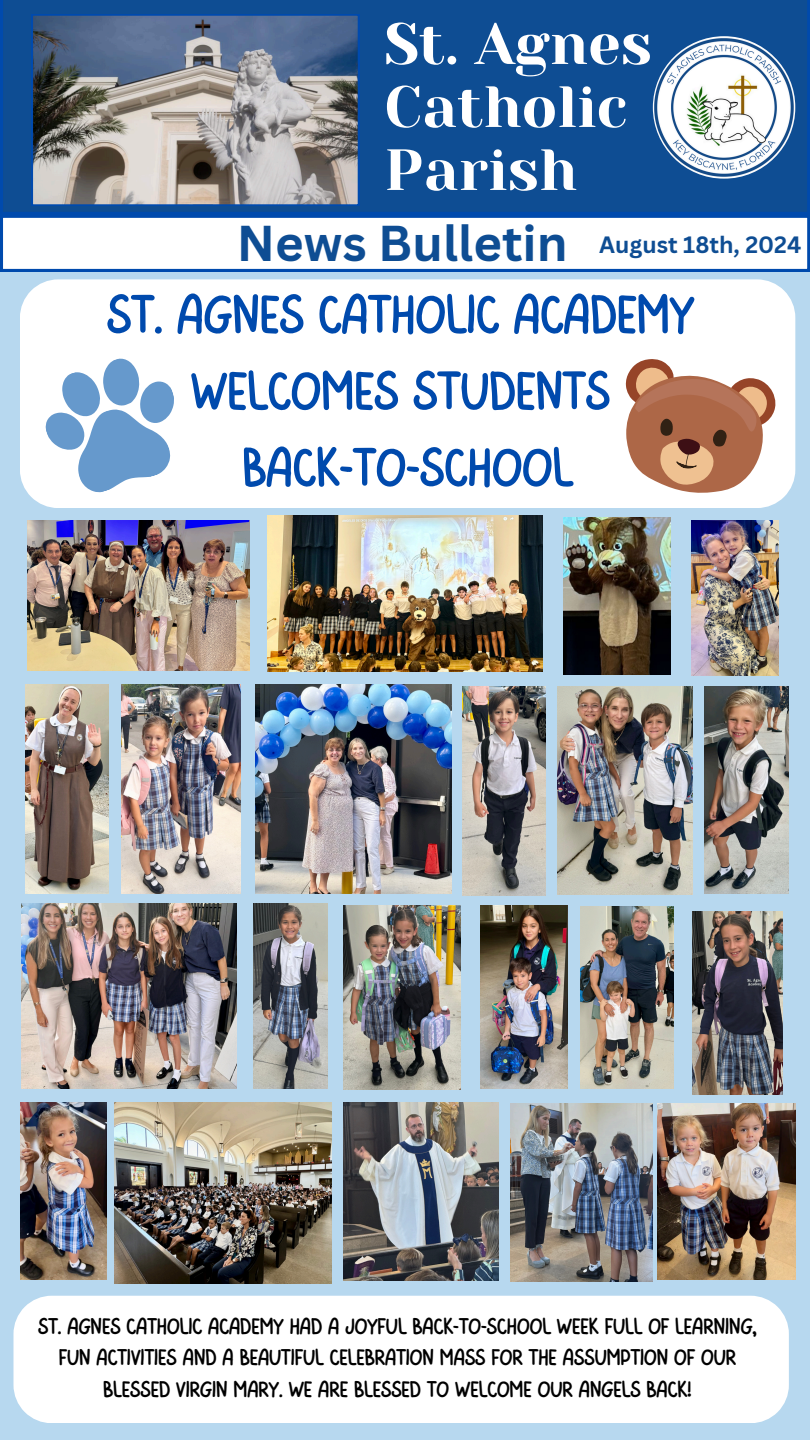
<style>
.page{position:relative;width:810px;height:1440px;background:#b7d8ef}
.page>*{position:absolute;margin:0;border:0;box-sizing:border-box;transform-origin:0 0}
.t1{font:58px/63px "Yeseva One";color:#fff}
.t2{font:55px/76.5px "FEELFREE Regular";color:#004aad;text-align:center}
.t3{font:700 49px "Canva Sans";color:#0e4d93}
.t4{font:23px/31.5px "FEELFREE Regular";letter-spacing:.02em;color:#000;text-align:center}
.t5{font:700 23px "Canva Sans";color:#0e4d93}
</style>
<div class="page">
<div style="left:0;top:0;width:810px;height:214px;background:#0e4d93"></div>
<svg style="left:32px;top:14px;width:327px;height:191px;background:#888c94"></svg>
<svg style="left:0;top:215px;width:810px;height:57px;background:#e2eaf5"></svg>
<img style="left:653px;top:36px;width:142px;height:143px;border-radius:50%">
<div style="left:20px;top:279px;width:775px;height:229px;background:#fff"></div>
<svg style="left:625px;top:359px;width:152px;height:136px;background:#c69880"></svg>
<svg style="left:42px;top:355px;width:138px;height:143px;background:#b2cbe5"></svg>
<img style="left:255px;top:685px;width:196px;height:209px">
<img style="left:25px;top:685px;width:83px;height:209px">
<img style="left:121px;top:685px;width:120px;height:209px">
<img style="left:462px;top:686px;width:83px;height:210px">
<img style="left:22px;top:904px;width:215px;height:184px">
<img style="left:254px;top:904px;width:73px;height:184px">
<img style="left:343px;top:905px;width:118px;height:185px">
<img style="left:481px;top:905px;width:87px;height:183px">
<img style="left:705px;top:687px;width:84px;height:207px">
<img style="left:557px;top:686px;width:136px;height:208px">
<img style="left:693px;top:911px;width:89px;height:183px">
<img style="left:581px;top:907px;width:93px;height:181px">
<img style="left:28px;top:520px;width:222px;height:150px">
<img style="left:692px;top:520px;width:87px;height:155px">
<img style="left:268px;top:516px;width:274px;height:156px">
<img style="left:564px;top:517px;width:106px;height:158px">
<img style="left:115px;top:1102px;width:216px;height:181px">
<img style="left:21px;top:1102px;width:86px;height:177px">
<img style="left:657px;top:1103px;width:138px;height:176px">
<img style="left:510px;top:1103px;width:143px;height:179px">
<img style="left:343px;top:1102px;width:155px;height:178px">
<div style="left:13px;top:1296px;width:776px;height:127px;background:#fff"></div>
<p class="t1" style="left:384px;top:13px;width:269px">St. Agnes<br>Catholic<br>Parish</p>
<p class="t3" style="left:237px;top:208px;width:332px">News Bulletin</p>
<p class="t5" style="left:599px;top:228px;width:204px">August 18th, 2024</p>
<p class="t2" style="left:107px;top:279px;width:590px">ST. AGNES CATHOLIC ACADEMY<br>WELCOMES STUDENTS<br>BACK-TO-SCHOOL</p>
<p class="t4" style="left:38px;top:1311px;width:720px">ST. AGNES CATHOLIC ACADEMY HAD A JOYFUL BACK-TO-SCHOOL WEEK FULL OF LEARNING,<br>FUN ACTIVITIES AND A BEAUTIFUL CELEBRATION MASS FOR THE ASSUMPTION OF OUR<br>BLESSED VIRGIN MARY. WE ARE BLESSED TO WELCOME OUR ANGELS BACK!</p>
</div>
